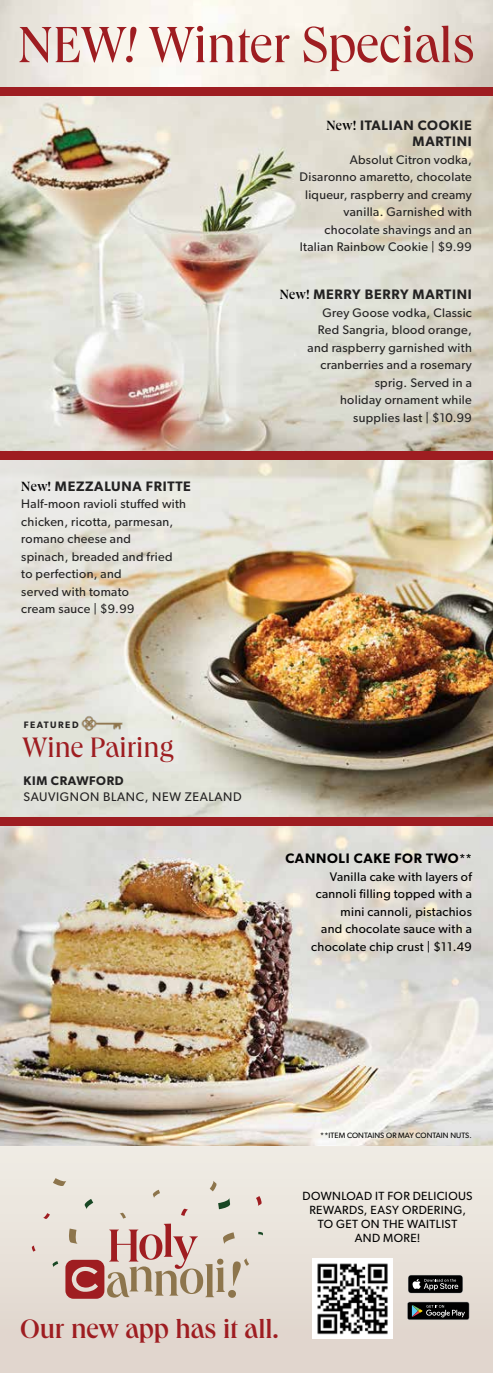
<style>
.page{position:relative;width:493px;height:1373px;background:#fff}
.page>*{position:absolute;margin:0;border:0;box-sizing:border-box;transform-origin:0 0}
.t1{font:52.5px "Queens";color:#9e1d21}
.t2{font:29px "Queens";color:#9e1d21}
.t3{font:500 27.5px "Queens";letter-spacing:-.005em;color:#9e1d21}
.t4{font:600 13.75px/16.5px "Gibson";letter-spacing:.05em;color:#232222;text-align:right}
.t5{font:600 13.75px "Gibson";letter-spacing:.05em;color:#000}
.t6{font:12.5px/17.5px "Gibson";letter-spacing:.025em;color:#232222;text-align:right}
.t7{font:12.5px/17.5px "Gibson";letter-spacing:.025em;color:#000;text-align:right}
.t8{font:12.5px "Gibson";letter-spacing:.05em;color:#232222}
.t9{font:600 12.5px "Gibson";letter-spacing:.05em;color:#232222}
.t10{font:11.88px/14.2px "Gibson";letter-spacing:.035em;color:#000;text-align:center}
.t11{font:600 9.38px "Gibson";letter-spacing:.16em;color:#232222}
.t12{font:7.75px "Gibson";letter-spacing:.01em;color:#000}
.s1{font-family:"Queens";font-weight:500;color:#000}
.s2{font-size:11.25px}
</style>
<div class="page">
<div style="left:0;top:736px;width:493px;height:636px;background:#e8e1d9"></div>
<img style="left:277px;top:460px;width:216px;height:357px">
<img style="left:0;top:460px;width:277px;height:357px">
<svg style="left:0;top:96px;width:493px;height:355px;background:#d7d0c4"></svg>
<img style="left:0;top:826px;width:493px;height:319px">
<img style="left:81px;top:711px;width:46px;height:30px">
<svg style="left:256px;top:1196px;width:6px;height:10px"></svg>
<svg style="left:258px;top:1231px;width:5px;height:4px"></svg>
<svg style="left:32px;top:1245px;width:4px;height:6px"></svg>
<svg style="left:43px;top:1178px;width:206px;height:120px"></svg>
<img style="left:312px;top:1258px;width:81px;height:80px">
<svg style="left:408px;top:1275px;width:55px;height:18px"></svg>
<svg style="left:407px;top:1301px;width:62px;height:19px"></svg>
<div style="left:0;top:817px;width:493px;height:9px;background:#9e1d21"></div>
<div style="left:0;top:451px;width:493px;height:9px;background:#9e1d21"></div>
<div style="left:0;top:87px;width:493px;height:9px;background:#9e1d21"></div>
<svg style="left:126px;top:26px;width:11px;height:37px"></svg>
<h1 class="t1" style="left:18px;top:11px;width:458px">NEW Winter Specials</h1>
<p class="t4" style="left:326px;top:117px;width:147px"><span class="s1">New!</span> ITALIAN COOKIE<br>MARTINI</p>
<p class="t6" style="left:299px;top:151px;width:174px">Absolut Citron vodka,<br>Disaronno amaretto, chocolate liqueur, raspberry and creamy vanilla. Garnished with chocolate shavings and an<br>Italian Rainbow Cookie | $9.99</p>
<p class="t4" style="left:21px;top:477px;width:171px"><span class="s1">New!</span> MEZZALUNA FRITTE</p>
<p class="t6" style="left:21px;top:495px;width:166px;text-align:left">Half-moon ravioli stuffed with chicken, ricotta, parmesan, romano cheese and<br>spinach, breaded and fried to perfection, and<br>served with tomato<br>cream sauce | $9.99</p>
<p class="t4" style="left:280px;top:286px;width:193px"><span class="s1">New!</span> MERRY BERRY MARTINI</p>
<p class="t6" style="left:307px;top:304px;width:166px">Grey Goose vodka, Classic<br>Red Sangria, blood orange, and raspberry garnished with cranberries and a rosemary sprig. Served in a<br>holiday ornament while supplies last | $10.99</p>
<p class="t11" style="left:24px;top:719px;width:56px">FEATURED</p>
<h2 class="t2" style="left:23px;top:728px;width:152px">Wine Pairing</h2>
<p class="t9" style="left:24px;top:773px;width:101px">KIM CRAWFORD</p>
<p class="t8" style="left:24px;top:789px;width:219px">SAUVIGNON BLANC, NEW ZEALAND</p>
<p class="t5" style="left:285px;top:850px;width:188px">CANNOLI CAKE FOR TWO<span class="s2">**</span></p>
<p class="t7" style="left:311px;top:867px;width:162px">Vanilla cake with layers of cannoli filling topped with a mini cannoli, pistachios<br>and chocolate sauce with a chocolate chip crust | $11.49</p>
<p class="t12" style="left:320px;top:1131px;width:153px">**ITEM CONTAINS OR MAY CONTAIN NUTS.</p>
<p class="t10" style="left:302px;top:1188px;width:171px">DOWNLOAD IT FOR DELICIOUS<br>REWARDS, EASY ORDERING,<br>TO GET ON THE WAITLIST<br>AND MORE!</p>
<h3 class="t3" style="left:20px;top:1311px;width:260px">Our new app has it all.</h3>
</div>
